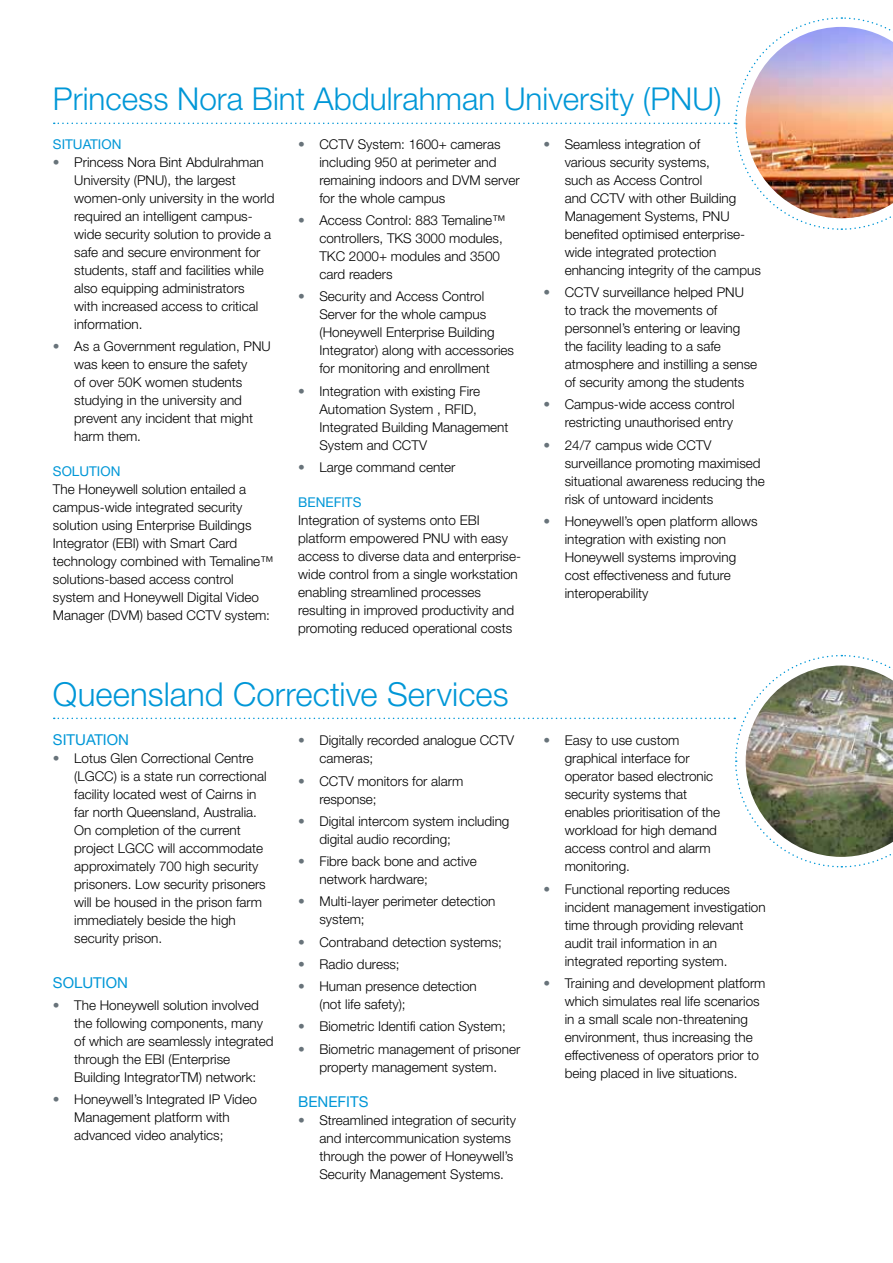
<style>
.page{position:relative;width:893px;height:1263px;background:#fff}
.page>*{position:absolute;margin:0;border:0;box-sizing:border-box;transform-origin:0 0}
.t1{font:300 33px "Helvetica Neue";letter-spacing:.005em;color:#0097d7}
.t2{font:300 31.5px "Helvetica Neue";color:#0097d7}
.t3{font:15px "Helvetica Neue";color:#0097d7}
.t4{font:300 13.5px/18px "Helvetica Neue";color:#000}
.t5{font:13.5px "Helvetica Neue";color:#0097d7}
.s1{color:#68737a}
</style>
<div class="page">
<svg style="left:54px;top:17px;width:833px;height:213px"></svg>
<svg style="left:54px;top:654px;width:833px;height:214px"></svg>
<img style="left:746px;top:27px;width:147px;height:191px">
<img style="left:746px;top:665px;width:147px;height:192px">
<h2 class="t2" style="left:53px;top:79px;width:670px">Princess Nora Bint Abdulrahman University (PNU)</h2>
<p class="t5" style="left:53px;top:136px;width:70px">SITUATI ON</p>
<p class="t4" style="left:74px;top:153px;width:202px;text-indent:-21px"><span class="s1">•</span> Princess Nora Bint Abdulrahman<br>University (PNU), the largest women-only university in the world required an intelligent campus&shy;wide security solution to provide a safe and secure environment for students, staff and facilities while also equipping administrators<br>with increased access to critical information.</p>
<p class="t4" style="left:74px;top:337px;width:188px;text-indent:-21px"><span class="s1">•</span> As a Government regulation, PNU was keen to ensure the safety of over 50K women students studying in the university and prevent any incident that might harm them.</p>
<p class="t5" style="left:53px;top:463px;width:69px">SOLUTI ON</p>
<p class="t4" style="left:53px;top:480px;width:222px">The Honeywell solution entailed a campus-wide integrated security solution using Enterprise Buildings Integrator (EBI) with Smart Card technology combined with Temaline™ solutions-based access control system and Honeywell Digital Video Manager (DVM) based CCTV system:</p>
<p class="t4" style="left:565px;top:135px;width:198px;text-indent:-21px"><span class="s1">•</span> Seamless integration of<br>various security systems,<br>such as Access Control<br>and CCTV with other Building<br>Management Systems, PNU benefited optimised enterprise&shy;wide integrated protection enhancing integrity of the campus</p>
<p class="t4" style="left:565px;top:283px;width:194px;text-indent:-21px"><span class="s1">•</span> CCTV surveillance helped PNU<br>to track the movements of personnel’s entering or leaving the facility leading to a safe atmosphere and instilling a sense of security among the students</p>
<p class="t4" style="left:543px;top:395px;width:193px;text-align:right"><span class="s1">•</span> Campus-wide access control restricting unauthorised entry</p>
<p class="t4" style="left:565px;top:435px;width:202px;text-indent:-21px"><span class="s1">•</span> 24/7 campus wide CCTV surveillance promoting maximised situational awareness reducing the risk of untoward incidents</p>
<p class="t4" style="left:565px;top:512px;width:194px;text-indent:-21px"><span class="s1">•</span> Honeywell’s open platform allows integration with existing non<br>Honeywell systems improving cost effectiveness and future interoperability</p>
<p class="t4" style="left:319px;top:135px;width:202px;text-indent:-21px"><span class="s1">•</span> CCTV System: 1600+ cameras including 950 at perimeter and remaining indoors and DVM server for the whole campus</p>
<p class="t4" style="left:319px;top:211px;width:188px;text-indent:-21px"><span class="s1">•</span> Access Control: 883 Temaline™ controllers, TKS 3000 modules,<br>TKC 2000+ modules and 3500 card readers</p>
<p class="t4" style="left:319px;top:287px;width:196px;text-indent:-21px"><span class="s1">•</span> Security and Access Control<br>Server for the whole campus (Honeywell Enterprise Building<br>Integrator) along with accessories for monitoring and enrollment</p>
<p class="t4" style="left:319px;top:382px;width:191px;text-indent:-21px"><span class="s1">•</span> Integration with existing Fire<br>Automation System , RFID,<br>Integrated Building Management<br>System and CCTV</p>
<p class="t4" style="left:298px;top:458px;width:159px"><span class="s1">•</span> Large command center</p>
<p class="t5" style="left:298px;top:494px;width:65px">BENEFITS</p>
<p class="t4" style="left:298px;top:511px;width:224px">Integration of systems onto EBI platform empowered PNU with easy access to diverse data and enterprise&shy;wide control from a single workstation enabling streamlined processes resulting in improved productivity and promoting reduced operational costs</p>
<h1 class="t1" style="left:53px;top:674px;width:457px">Queensland Corrective Services</h1>
<p class="t3" style="left:53px;top:731px;width:78px">SITUATI ON</p>
<p class="t4" style="left:74px;top:749px;width:194px;text-indent:-21px"><span class="s1">•</span> Lotus Glen Correctional Centre (LGCC) is a state run correctional facility located west of Cairns in far north Queensland, Australia.<br>On completion of the current project LGCC will accommodate approximately 700 high security prisoners. Low security prisoners will be housed in the prison farm immediately beside the high security prison.</p>
<p class="t3" style="left:53px;top:974px;width:77px">SOLUTI ON</p>
<p class="t4" style="left:74px;top:996px;width:201px;text-indent:-21px"><span class="s1">•</span> The Honeywell solution involved the following components, many of which are seamlessly integrated through the EBI (Enterprise<br>Building IntegratorTM) network:</p>
<p class="t4" style="left:74px;top:1090px;width:184px;text-indent:-21px"><span class="s1">•</span> Honeywell’s Integrated IP Video<br>Management platform with advanced video analytics;</p>
<p class="t4" style="left:319px;top:731px;width:196px;text-indent:-21px"><span class="s1">•</span> Digitally recorded analogue CCTV cameras;</p>
<p class="t4" style="left:319px;top:771px;width:145px;text-indent:-21px"><span class="s1">•</span> CCTV monitors for alarm response;</p>
<p class="t4" style="left:319px;top:812px;width:192px;text-indent:-21px"><span class="s1">•</span> Digital intercom system including digital audio recording;</p>
<p class="t4" style="left:319px;top:852px;width:159px;text-indent:-21px"><span class="s1">•</span> Fibre back bone and active network hardware;</p>
<p class="t4" style="left:319px;top:892px;width:178px;text-indent:-21px"><span class="s1">•</span> Multi-layer perimeter detection system;</p>
<p class="t4" style="left:298px;top:932px;width:205px"><span class="s1">•</span> Contraband detection systems;</p>
<p class="t4" style="left:298px;top:955px;width:103px"><span class="s1">•</span> Radio duress;</p>
<p class="t4" style="left:319px;top:977px;width:159px;text-indent:-21px"><span class="s1">•</span> Human presence detection (not life safety);</p>
<p class="t4" style="left:298px;top:1017px;width:209px"><span class="s1">•</span> Biometric Identifi cation System;</p>
<p class="t4" style="left:298px;top:1039px;width:224px;text-align:center"><span class="s1">•</span> Biometric management of prisoner property management system.</p>
<p class="t3" style="left:298px;top:1092px;width:72px">BENEFITS</p>
<p class="t4" style="left:319px;top:1111px;width:198px;text-indent:-21px"><span class="s1">•</span> Streamlined integration of security and intercommunication systems through the power of Honeywell’s Security Management Systems.</p>
<p class="t4" style="left:565px;top:731px;width:157px;text-indent:-21px"><span class="s1">•</span> Easy to use custom graphical interface for operator based electronic security systems that enables prioritisation of the workload for high demand access control and alarm monitoring.</p>
<p class="t4" style="left:565px;top:879px;width:203px;text-indent:-21px"><span class="s1">•</span> Functional reporting reduces incident management investigation time through providing relevant audit trail information in an integrated reporting system.</p>
<p class="t4" style="left:565px;top:974px;width:202px;text-indent:-21px"><span class="s1">•</span> Training and development platform which simulates real life scenarios in a small scale non-threatening environment, thus increasing the effectiveness of operators prior to being placed in live situations.</p>
</div>
